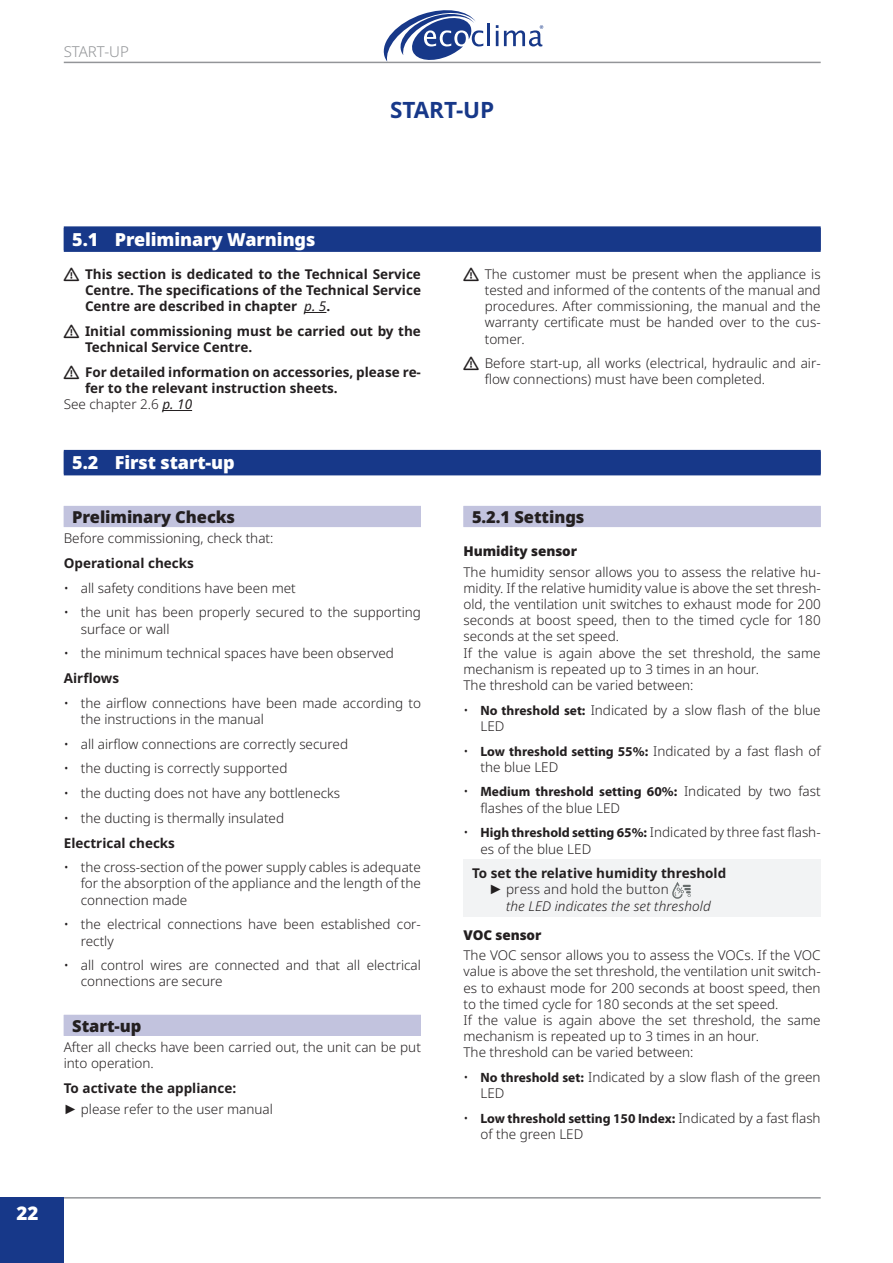
<style>
.page{position:relative;width:893px;height:1263px;background:#fff}
.page>*{position:absolute;margin:0;border:0;box-sizing:border-box;transform-origin:0 0}
.t1{font:700 22.5px "Noto Sans";letter-spacing:-.005em;color:#173889}
.t2{font:900 18.75px "Noto Sans";color:#fff}
.t3{font:900 18px "Noto Sans";letter-spacing:-.005em;color:#fff}
.t4{font:900 16.5px "Noto Sans";letter-spacing:-.005em;color:#231f20}
.t5{font:300 15px "Noto Sans";color:#939598}
.t6{font:300 13.5px/16.2px "Noto Sans";color:#231f20}
.t7{font:700 13.5px/16.2px "Noto Sans";color:#231f20}
.t8{font:700 13.5px "Myriad Pro";color:#231f20}
.t9{font:italic 300 13.5px "Noto Sans";letter-spacing:.01em;color:#231f20}
.t10{font:900 13.5px "Noto Sans";letter-spacing:-.005em;color:#231f20}
.s1{font-weight:400;font-style:italic}
.s2{font-weight:700}
.s3{font-family:"Arial";font-weight:400}
.s4{font-family:"Myriad Pro";font-weight:700}
.s5{font-family:"Noto Sans";font-weight:300}
.s6{font-weight:300}
</style>
<div class="page">
<hr style="left:64px;top:1197px;width:757px;height:1px;background:#939598">
<div style="left:0;top:1197px;width:64px;height:66px;background:#173889"></div>
<hr style="left:64px;top:62px;width:757px;height:1px;background:#939598">
<svg style="left:380px;top:10px;width:103px;height:52px"></svg>
<hr style="left:488px;top:24px;width:2px;height:22px;background:#173889">
<svg style="left:496px;top:25px;width:2px;height:21px"></svg>
<svg style="left:504px;top:25px;width:39px;height:21px"></svg>
<div style="left:64px;top:228px;width:757px;height:24px;background:#173889"></div>
<div style="left:64px;top:226px;width:757px;height:24px;background:#173889"></div>
<svg style="left:304px;top:312px;width:22px;height:1px"></svg>
<hr style="left:162px;top:410px;width:30px;height:1px;background:#231f20">
<div style="left:64px;top:451px;width:757px;height:24px;background:#173889"></div>
<div style="left:64px;top:450px;width:757px;height:24px;background:#173889"></div>
<div style="left:64px;top:506px;width:357px;height:21px;background:#c2c3de"></div>
<div style="left:64px;top:1015px;width:357px;height:21px;background:#c2c3de"></div>
<div style="left:463px;top:506px;width:358px;height:21px;background:#c2c3de"></div>
<div style="left:463px;top:859px;width:358px;height:25px;background:#f2f3f4"></div>
<div style="left:463px;top:876px;width:358px;height:24px;background:#f2f3f4"></div>
<div style="left:463px;top:892px;width:358px;height:25px;background:#f2f3f4"></div>
<svg style="left:672px;top:882px;width:19px;height:17px"></svg>
<p class="t5" style="left:64px;top:41px;width:18px">Start</p>
<p class="t5" style="left:104px;top:41px;width:15px">-up</p>
<h1 class="t1" style="left:390px;top:94px;width:105px">START-UP</h1>
<h3 class="t3" style="left:72px;top:225px;width:245px">5.1 Preliminary Warnings</h3>
<p class="t7" style="left:85px;top:266px;width:337px;text-align:justify">This section is dedicated to the Technical Service Centre. The specifications of the Technical Service Centre are described in chapter <span class="s1">p. 5</span>.</p>
<p class="t7" style="left:85px;top:323px;width:337px">Initial commissioning must be carried out by the<br>Technical Service Centre.</p>
<p class="t7" style="left:85px;top:364px;width:337px">For detailed information on accessories, please re-</p>
<p class="t7" style="left:85px;top:380px;width:254px">fer to the relevant instruction sheets.</p>
<p class="t6" style="left:64px;top:396px;width:130px">See chapter 2.6 <span class="s1">p. 10</span></p>
<h3 class="t3" style="left:72px;top:449px;width:164px">5.2 First start-up</h3>
<p class="t4" style="left:72px;top:504px;width:164px">Preliminary Checks</p>
<p class="t6" style="left:64px;top:531px;width:211px">Before commissioning, check that:</p>
<p class="t7" style="left:64px;top:555px;width:132px">Operational checks</p>
<p class="t6" style="left:64px;top:580px;width:234px">• all safety conditions have been met</p>
<p class="t6" style="left:81px;top:605px;width:342px;text-indent:-17px">• the unit has been properly secured to the supporting surface or wall</p>
<p class="t6" style="left:64px;top:646px;width:332px">• the minimum technical spaces have been observed</p>
<p class="t7" style="left:64px;top:670px;width:57px">Airflows</p>
<p class="t6" style="left:81px;top:695px;width:342px;text-indent:-17px">• the airflow connections have been made according to the instructions in the manual</p>
<p class="t6" style="left:64px;top:736px;width:286px">• all airflow connections are correctly secured</p>
<p class="t6" style="left:64px;top:761px;width:225px">• the ducting is correctly supported</p>
<p class="t6" style="left:64px;top:785px;width:278px">• the ducting does not have any bottlenecks</p>
<p class="t6" style="left:64px;top:810px;width:222px">• the ducting is thermally insulated</p>
<p class="t7" style="left:64px;top:835px;width:113px">Electrical checks</p>
<p class="t6" style="left:81px;top:859px;width:342px;text-align:justify;text-indent:-17px">• the cross-section of the power supply cables is adequate for the absorption of the appliance and the length of the connection made</p>
<p class="t6" style="left:81px;top:917px;width:342px;text-indent:-17px">• the electrical connections have been established cor&shy;rectly</p>
<p class="t6" style="left:81px;top:957px;width:342px;text-indent:-17px">• all control wires are connected and that all electrical connections are secure</p>
<p class="t4" style="left:72px;top:1013px;width:71px">Start-up</p>
<p class="t6" style="left:64px;top:1039px;width:359px">After all checks have been carried out, the unit can be put into operation.</p>
<p class="t6" style="left:64px;top:1078px;width:211px;line-height:20.4px"><span class="s2">To activate the appliance:<br></span><span class="s3">►</span> please refer to the user manual</p>
<h2 class="t2" style="left:17px;top:1199px;width:23px">22</h2>
<p class="t6" style="left:485px;top:266px;width:337px;text-align:justify">The customer must be present when the appliance is tested and informed of the contents of the manual and procedures. After commissioning, the manual and the warranty certificate must be handed over to the cus&shy;tomer.</p>
<p class="t6" style="left:485px;top:356px;width:337px">Before start-up, all works (electrical, hydraulic and air&shy;flow connections) must have been completed.</p>
<p class="t4" style="left:472px;top:504px;width:114px">5.2.1 Settings</p>
<p class="t10" style="left:463px;top:541px;width:115px">Humidity sensor</p>
<p class="t6" style="left:463px;top:564px;width:359px">The humidity sensor allows you to assess the relative hu&shy;midity. If the relative humidity value is above the set thresh&shy;old, the ventilation unit switches to exhaust mode for 200 seconds at boost speed, then to the timed cycle for 180 seconds at the set speed.<br>If the value is again above the set threshold, the same mechanism is repeated up to 3 times in an hour.<br>The threshold can be varied between:</p>
<p class="t6" style="left:480px;top:702px;width:342px;text-indent:-17px">• <span class="s4">No threshold set:</span> Indicated by a slow flash of the blue<br>LED</p>
<p class="t6" style="left:480px;top:743px;width:342px;text-indent:-17px">• <span class="s4">Low threshold setting 55%:</span> Indicated by a fast flash of the blue LED</p>
<p class="t8" style="left:463px;top:783px;width:359px"><span class="s5">•</span> Medium threshold setting 60%: <span class="s5">Indicated by two fast</span></p>
<p class="t6" style="left:480px;top:800px;width:141px">flashes of the blue LED</p>
<p class="t6" style="left:480px;top:825px;width:342px;text-indent:-17px">• <span class="s4">High threshold setting 65%:</span> Indicated by three fast flash&shy;es of the blue LED</p>
<p class="t7" style="left:489px;top:865px;width:239px;text-indent:-17px">To set the relative humidity threshold <span class="s3">►</span> <span class="s6">press and hold the button</span></p>
<p class="t9" style="left:506px;top:896px;width:206px">the LED indicates the set threshold</p>
<p class="t10" style="left:463px;top:924px;width:79px">VOC sensor</p>
<p class="t6" style="left:463px;top:947px;width:359px">The VOC sensor allows you to assess the VOCs. If the VOC value is above the set threshold, the ventilation unit switch&shy;es to exhaust mode for 200 seconds at boost speed, then to the timed cycle for 180 seconds at the set speed.<br>If the value is again above the set threshold, the same mechanism is repeated up to 3 times in an hour.<br>The threshold can be varied between:</p>
<p class="t6" style="left:480px;top:1069px;width:342px;text-indent:-17px">• <span class="s4">No threshold set:</span> Indicated by a slow flash of the green<br>LED</p>
<p class="t8" style="left:463px;top:1109px;width:359px"><span class="s5">•</span> Low threshold setting 150 Index: <span class="s5">Indicated by a fast flash</span></p>
<p class="t6" style="left:480px;top:1126px;width:104px">of the green LED</p>
</div>
